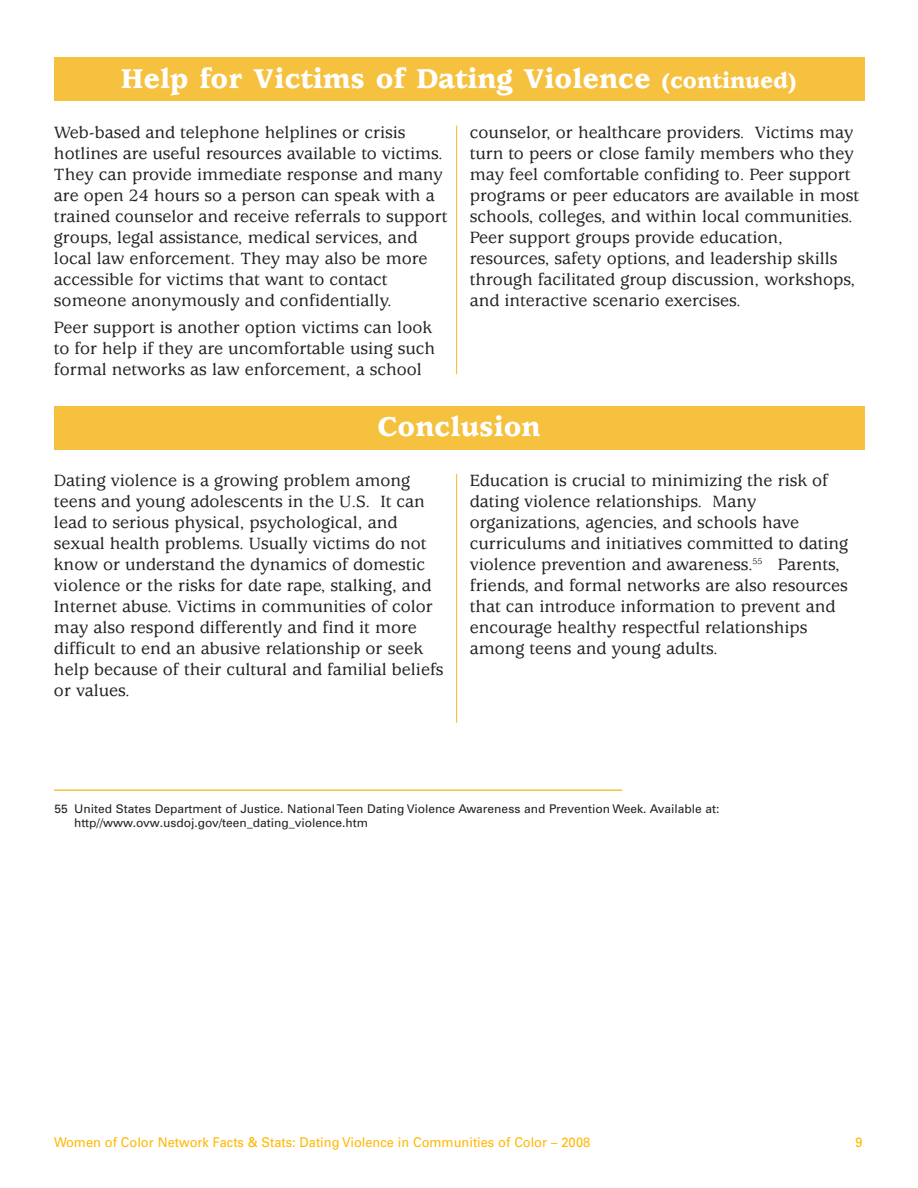
<style>
.page{position:relative;width:918px;height:1188px;background:#fff}
.page>*{position:absolute;margin:0;border:0;box-sizing:border-box;transform-origin:0 0}
.t1{font:900 30px "Usherwood";color:#fff}
.t2{font:500 18px/21px "Usherwood";color:#232021}
.t3{font:13.5px "Univers";color:#ffb702;scale:.95 1}
.t4{font:12px/13.5px "Univers";color:#232021}
.s1{font-size:24px}
</style>
<div class="page">
<div style="left:54px;top:58px;width:810px;height:43px;background:#f5c13e"></div>
<svg style="left:456px;top:125px;width:2px;height:250px"></svg>
<div style="left:54px;top:406px;width:810px;height:44px;background:#f5c13e"></div>
<svg style="left:456px;top:474px;width:2px;height:249px"></svg>
<hr style="left:54px;top:789px;width:568px;height:2px;background:#f5c13e">
<h1 class="t1" style="left:121px;top:67px;width:677px">Help for Victims of Dating Violence <span class="s1">(continued)</span></h1>
<p class="t2" style="left:54px;top:124px;width:395px">Web-based and telephone helplines or crisis hotlines are useful resources available to victims.<br>They can provide immediate response and many are open 24 hours so a person can speak with a trained counselor and receive referrals to support groups, legal assistance, medical services, and local law enforcement. They may also be more accessible for victims that want to contact someone anonymously and confidentially.</p>
<p class="t2" style="left:54px;top:319px;width:383px">Peer support is another option victims can look to for help if they are uncomfortable using such formal networks as law enforcement, a school</p>
<p class="t2" style="left:470px;top:124px;width:391px">counselor, or healthcare providers. Victims may turn to peers or close family members who they may feel comfortable confiding to. Peer support programs or peer educators are available in most schools, colleges, and within local communities.<br>Peer support groups provide education, resources, safety options, and leadership skills through facilitated group discussion, workshops, and interactive scenario exercises.</p>
<h1 class="t1" style="left:378px;top:416px;width:164px">Conclusion</h1>
<p class="t2" style="left:54px;top:472px;width:391px">Dating violence is a growing problem among teens and young adolescents in the U.S. It can lead to serious physical, psychological, and sexual health problems. Usually victims do not know or understand the dynamics of domestic violence or the risks for date rape, stalking, and Internet abuse. Victims in communities of color may also respond differently and find it more difficult to end an abusive relationship or seek help because of their cultural and familial beliefs or values.</p>
<p class="t2" style="left:470px;top:472px;width:380px">Education is crucial to minimizing the risk of dating violence relationships. Many organizations, agencies, and schools have curriculums and initiatives committed to dating violence prevention and awareness.<sup>55</sup> Parents, friends, and formal networks are also resources that can introduce information to prevent and encourage healthy respectful relationships among teens and young adults.</p>
<p class="t4" style="left:74px;top:803px;width:647px;text-indent:-20px">55 United States Department of Justice. National Teen Dating Violence Awareness and Prevention Week. Available at: http//www.ovw.usdoj.gov/teen_dating_violence.htm</p>
<p class="t3" style="left:54px;top:1138px;width:566px">Women of Color Network Facts &amp; Stats: Dating Violence in Communities of Color – 2008</p>
<p class="t3" style="left:856px;top:1138px;width:9px">9</p>
</div>
